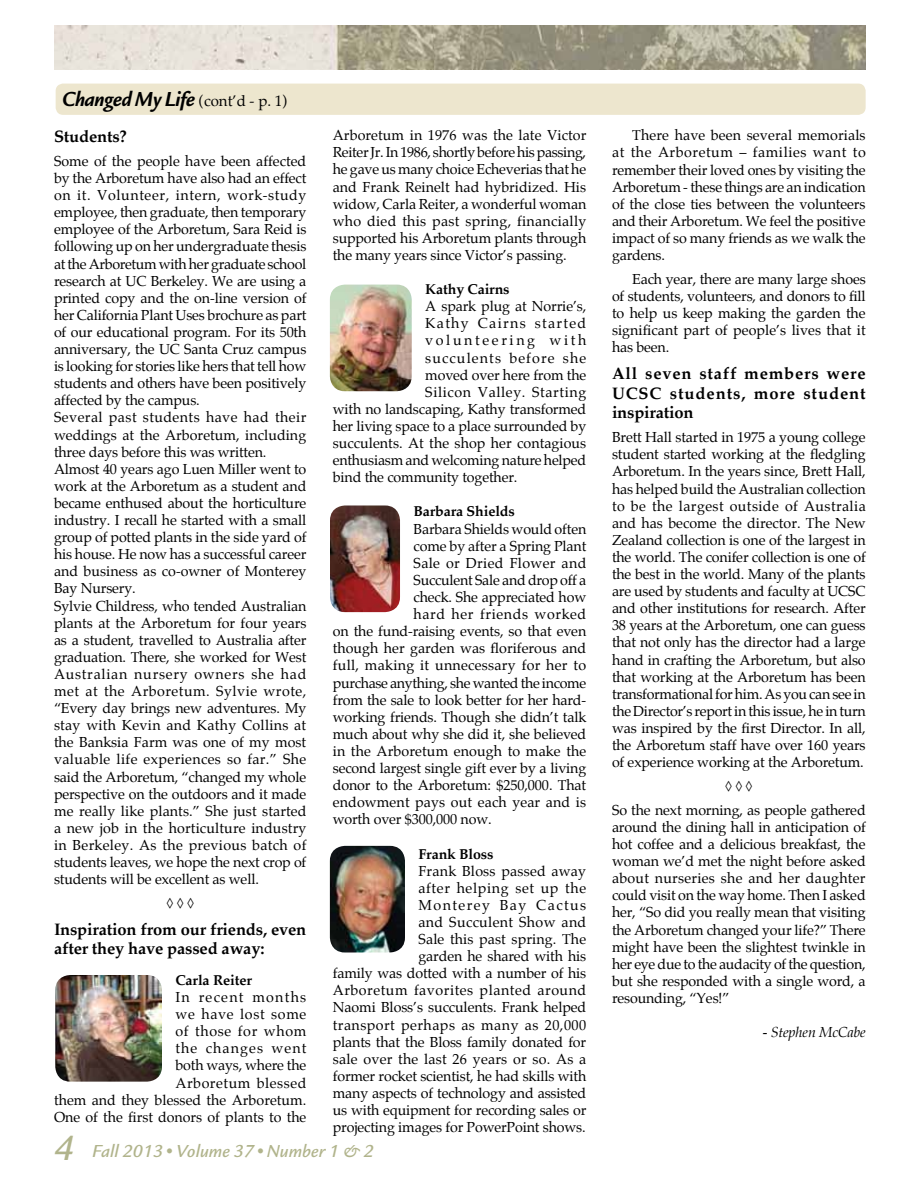
<style>
.page{position:relative;width:918px;height:1188px;background:#fff}
.page>*{position:absolute;margin:0;border:0;box-sizing:border-box;transform-origin:0 0}
.t1{font:italic 700 21px "Legacy Sans";letter-spacing:-.02em;color:#000;scale:.95 1}
.t2{font:italic 500 18px "Legacy Sans";color:#b1b48c}
.t3{font:700 16.5px/19.8px "Palatino";letter-spacing:-.01em;color:#000}
.t4{font:14.25px/17.1px "Palatino";letter-spacing:-.01em;color:#000;text-align:justify}
.t5{font:14.25px "Palatino";letter-spacing:.01em;color:#000}
.t6{font:700 14.25px "Palatino";letter-spacing:-.01em;color:#000}
.t7{font:14.25px "Palatino";letter-spacing:.02em;color:#000}
.t8{font:14.25px "Palatino";letter-spacing:.045em;color:#000}
.t9{font:14.25px "Palatino";letter-spacing:.025em;color:#000}
.t10{font:14.25px "Palatino";letter-spacing:.04em;color:#000}
.t11{font:14.25px "Palatino";letter-spacing:.08em;color:#000}
.t12{font:14.25px "Palatino";letter-spacing:.09em;color:#000}
.t13{font:14.25px "Palatino";letter-spacing:.185em;color:#000}
.t14{font:italic 14.25px "Palatino";letter-spacing:-.01em;color:#000}
.s1{font-family:"Palatino";font-weight:400;font-style:normal;font-size:15px}
.s2{font-size:36px}
</style>
<div class="page">
<img style="left:54px;top:26px;width:812px;height:43px">
<div style="left:56px;top:84px;width:809px;height:30px;background:#ede6ce;border-radius:7px"></div>
<div style="left:56px;top:84px;width:810px;height:31px;border:2px solid #ede6ce;border-radius:7px"></div>
<img style="left:55px;top:975px;width:107px;height:107px">
<img style="left:330px;top:285px;width:82px;height:106px">
<img style="left:330px;top:846px;width:75px;height:107px">
<img style="left:330px;top:505px;width:70px;height:107px">
<h1 class="t1" style="left:62px;top:86px;width:239px">Changed My Life <span class="s1">(cont’d - p. 1)</span></h1>
<p class="t3" style="left:54px;top:126px;width:74px">Students?</p>
<p class="t4" style="left:54px;top:153px;width:254px;text-align:left">Some of the people have been affected by the Arboretum have also had an effect on it. Volunteer, intern, work-study employee, then graduate, then temporary employee of the Arboretum, Sara Reid is following up on her undergraduate thesis at the Arboretum with her graduate school research at UC Berkeley. We are using a printed copy and the on-line version of her California Plant Uses brochure as part of our educational program. For its 50th anniversary, the UC Santa Cruz campus is looking for stories like hers that tell how students and others have been positively affected by the campus.<br>Several past students have had their weddings at the Arboretum, including three days before this was written.<br>Almost 40 years ago Luen Miller went to work at the Arboretum as a student and became enthused about the horticulture industry. I recall he started with a small group of potted plants in the side yard of his house. He now has a successful career and business as co-owner of Monterey Bay Nursery.<br>Sylvie Childress, who tended Australian plants at the Arboretum for four years as a student, travelled to Australia after graduation. There, she worked for West Australian nursery owners she had met at the Arboretum. Sylvie wrote, “Every day brings new adventures. My stay with Kevin and Kathy Collins at the Banksia Farm was one of my most valuable life experiences so far.” She said the Arboretum, “changed my whole perspective on the outdoors and it made me really like plants.” She just started a new job in the horticulture industry in Berkeley. As the previous batch of students leaves, we hope the next crop of students will be excellent as well.</p>
<p class="t4" style="left:166px;top:895px;width:29px">◊ ◊ ◊</p>
<p class="t3" style="left:54px;top:919px;width:254px">Inspiration from our friends, even after they have passed away:</p>
<p class="t6" style="left:176px;top:968px;width:78px">Carla Reiter</p>
<p class="t4" style="left:54px;top:989px;width:254px;text-align:right">In recent months<br>we have lost some<br>of those for whom<br>the changes went<br>both ways, where the<br>Arboretum blessed<br>them and they blessed the Arboretum.<br>One of the first donors of plants to the</p>
<p class="t4" style="left:333px;top:127px;width:255px">Arboretum in 1976 was the late Victor Reiter Jr. In 1986, shortly before his passing, he gave us many choice Echeverias that he and Frank Reinelt had hybridized. His widow, Carla Reiter, a wonderful woman who died this past spring, financially supported his Arboretum plants through the many years since Victor’s passing.</p>
<p class="t6" style="left:425px;top:277px;width:86px">Kathy Cairns</p>
<p class="t4" style="left:425px;top:298px;width:163px">A spark plug at Norrie’s,</p>
<p class="t12" style="left:425px;top:312px;width:163px">Kathy Cairns started</p>
<p class="t13" style="left:425px;top:329px;width:163px">volunteering with</p>
<p class="t11" style="left:425px;top:346px;width:163px">succulents before she</p>
<p class="t4" style="left:425px;top:366px;width:163px">moved over here from the</p>
<p class="t8" style="left:425px;top:380px;width:163px">Silicon Valley. Starting</p>
<p class="t4" style="left:333px;top:400px;width:255px">with no landscaping, Kathy transformed</p>
<p class="t4" style="left:333px;top:418px;width:255px">her living space to a place surrounded by</p>
<p class="t4" style="left:333px;top:435px;width:255px">succulents. At the shop her contagious</p>
<p class="t4" style="left:333px;top:452px;width:255px">enthusiasm and welcoming nature helped</p>
<p class="t4" style="left:333px;top:469px;width:186px">bind the community together.</p>
<p class="t6" style="left:414px;top:499px;width:103px">Barbara Shields</p>
<p class="t4" style="left:414px;top:520px;width:174px">Barbara Shields would often</p>
<p class="t4" style="left:414px;top:537px;width:174px">come by after a Spring Plant</p>
<p class="t9" style="left:414px;top:551px;width:174px">Sale or Dried Flower and</p>
<p class="t4" style="left:414px;top:571px;width:174px">Succulent Sale and drop off a</p>
<p class="t4" style="left:414px;top:589px;width:174px">check. She appreciated how</p>
<p class="t10" style="left:414px;top:602px;width:174px">hard her friends worked</p>
<p class="t4" style="left:333px;top:623px;width:255px">on the fund-raising events, so that even</p>
<p class="t4" style="left:333px;top:640px;width:255px">though her garden was floriferous and</p>
<p class="t7" style="left:333px;top:654px;width:255px">full, making it unnecessary for her to</p>
<p class="t4" style="left:333px;top:674px;width:255px">purchase anything, she wanted the income</p>
<p class="t4" style="left:333px;top:691px;width:255px">from the sale to look better for her hard-</p>
<p class="t4" style="left:333px;top:708px;width:255px">working friends. Though she didn’t talk</p>
<p class="t4" style="left:333px;top:725px;width:255px">much about why she did it, she believed</p>
<p class="t5" style="left:333px;top:739px;width:255px">in the Arboretum enough to make the</p>
<p class="t4" style="left:333px;top:760px;width:255px">second largest single gift ever by a living</p>
<p class="t4" style="left:333px;top:777px;width:255px">donor to the Arboretum: $250,000. That</p>
<p class="t5" style="left:333px;top:790px;width:255px">endowment pays out each year and is</p>
<p class="t4" style="left:333px;top:811px;width:160px">worth over $300,000 now.</p>
<p class="t6" style="left:419px;top:841px;width:76px">Frank Bloss</p>
<p class="t4" style="left:333px;top:862px;width:255px;text-align:right">Frank Bloss passed away<br>after helping set up the<br>Monterey Bay Cactus<br>and Succulent Show and<br>Sale this past spring. The<br>garden he shared with his<br>family was dotted with a number of his Arboretum favorites planted around Naomi Bloss’s succulents. Frank helped transport perhaps as many as 20,000 plants that the Bloss family donated for sale over the last 26 years or so. As a former rocket scientist, he had skills with many aspects of technology and assisted us with equipment for recording sales or projecting images for PowerPoint shows.</p>
<p class="t2" style="left:54px;top:1140px;width:321px"><span class="s2">4</span> Fall 2013 • Volume 37 • Number 1 &amp; 2</p>
<p class="t4" style="left:612px;top:127px;width:255px;text-indent:20px">There have been several memorials at the Arboretum – families want to remember their loved ones by visiting the Arboretum - these things are an indication of the close ties between the volunteers and their Arboretum. We feel the positive impact of so many friends as we walk the gardens.</p>
<p class="t4" style="left:612px;top:270px;width:255px;text-indent:20px">Each year, there are many large shoes of students, volunteers, and donors to fill to help us keep making the garden the significant part of people’s lives that it has been.</p>
<p class="t3" style="left:612px;top:363px;width:255px;text-align:justify">All seven staff members were UCSC students, more student inspiration</p>
<p class="t4" style="left:612px;top:429px;width:255px">Brett Hall started in 1975 a young college student started working at the fledgling Arboretum. In the years since, Brett Hall, has helped build the Australian collection to be the largest outside of Australia and has become the director. The New Zealand collection is one of the largest in the world. The conifer collection is one of the best in the world. Many of the plants are used by students and faculty at UCSC and other institutions for research. After 38 years at the Arboretum, one can guess that not only has the director had a large hand in crafting the Arboretum, but also that working at the Arboretum has been transformational for him. As you can see in the Director’s report in this issue, he in turn was inspired by the first Director. In all, the Arboretum staff have over 160 years of experience working at the Arboretum.</p>
<p class="t4" style="left:612px;top:774px;width:255px;line-height:23.9px;text-align:center">◊ ◊ ◊<br>So the next morning, as people gathered</p>
<p class="t4" style="left:612px;top:818px;width:255px">around the dining hall in anticipation of hot coffee and a delicious breakfast, the woman we’d met the night before asked about nurseries she and her daughter could visit on the way home. Then I asked her, “So did you really mean that visiting the Arboretum changed your life?” There might have been the slightest twinkle in her eye due to the audacity of the question, but she responded with a single word, a resounding, “Yes!”</p>
<p class="t14" style="left:763px;top:1021px;width:104px">- Stephen McCabe</p>
</div>
